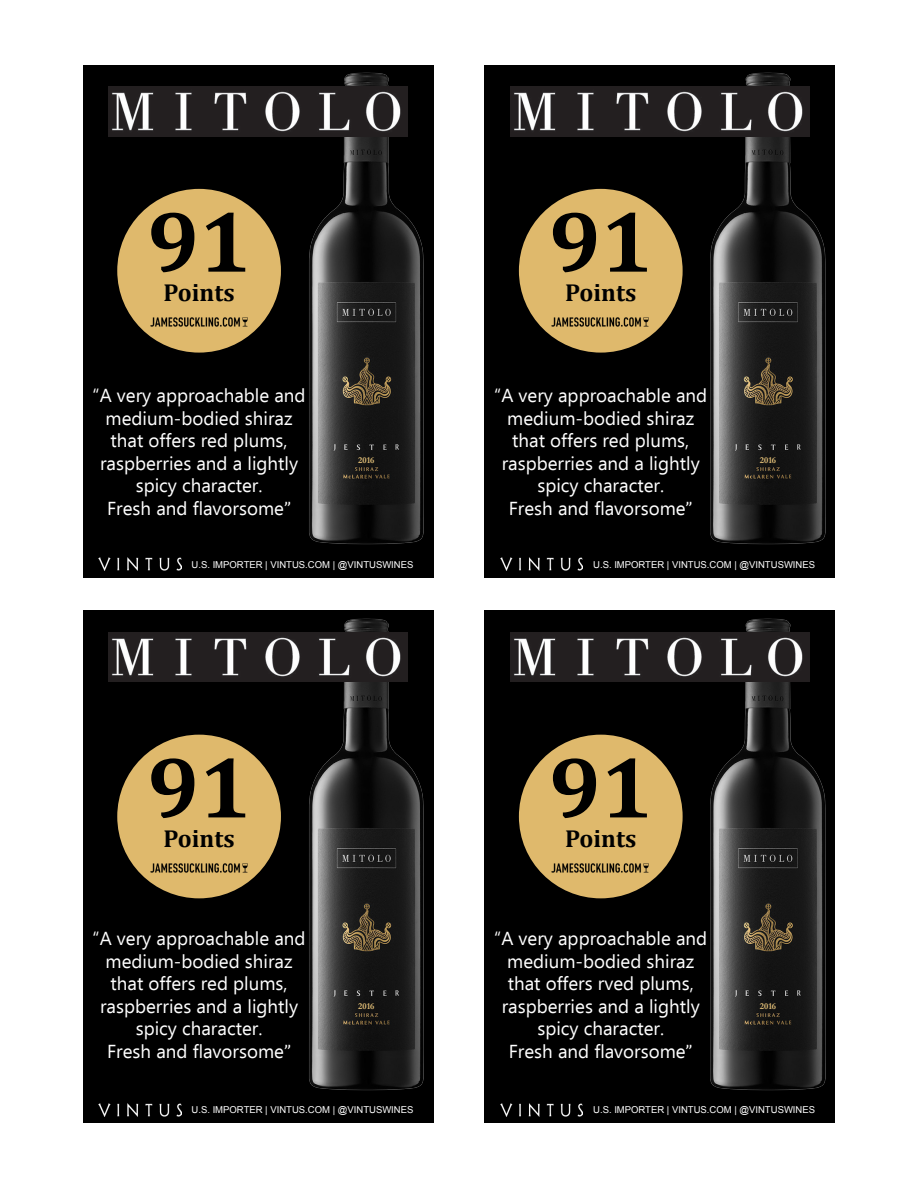
<style>
.page{position:relative;width:918px;height:1188px;background:#fff}
.page>*{position:absolute;margin:0;border:0;box-sizing:border-box;transform-origin:0 0}
.t1{font:700 87.45px "Cambria";color:#000}
.t2{font:700 24.6px "Cambria";color:#000}
.t3{font:18.75px/22.5px "Ebrima";color:#fff;text-align:center}
.t4{font:9.45px "Arial";color:#fff}
.t5{font:700 9px "Garamond";color:#e6c279}
.s1{font-family:"Cambria"}
</style>
<div class="page">
<div style="left:83px;top:65px;width:351px;height:513px;background:#000"></div>
<img style="left:300px;top:72px;width:124px;height:473px">
<img style="left:109px;top:87px;width:299px;height:49px">
<img style="left:99px;top:557px;width:82px;height:14px">
<div style="left:117px;top:189px;width:164px;height:164px;background:#dfb96c;border-radius:50%"></div>
<img style="left:150px;top:317px;width:98px;height:10px">
<div style="left:484px;top:65px;width:351px;height:513px;background:#000"></div>
<img style="left:702px;top:72px;width:124px;height:473px">
<img style="left:510px;top:87px;width:299px;height:49px">
<img style="left:501px;top:557px;width:82px;height:14px">
<div style="left:519px;top:189px;width:164px;height:164px;background:#dfb96c;border-radius:50%"></div>
<img style="left:551px;top:317px;width:98px;height:10px">
<div style="left:83px;top:610px;width:351px;height:513px;background:#000"></div>
<img style="left:300px;top:618px;width:124px;height:473px">
<img style="left:109px;top:633px;width:299px;height:49px">
<img style="left:99px;top:1103px;width:82px;height:14px">
<div style="left:117px;top:735px;width:164px;height:163px;background:#dfb96c;border-radius:50%"></div>
<img style="left:150px;top:863px;width:98px;height:10px">
<div style="left:484px;top:610px;width:351px;height:513px;background:#000"></div>
<img style="left:702px;top:618px;width:124px;height:473px">
<img style="left:510px;top:633px;width:299px;height:49px">
<img style="left:501px;top:1103px;width:82px;height:14px">
<div style="left:519px;top:735px;width:164px;height:163px;background:#dfb96c;border-radius:50%"></div>
<img style="left:551px;top:863px;width:98px;height:10px">
<p class="t1" style="left:147px;top:180px;width:105px">91</p>
<p class="t2" style="left:163px;top:275px;width:73px">Points</p>
<p class="t3" style="left:93px;top:386px;width:214px">“A very approachable and medium-bodied shiraz that offers red plums, raspberries and a lightly spicy character.</p>
<p class="t3" style="left:107px;top:498px;width:185px">Fresh and flavorsome<span class="s1">”</span></p>
<p class="t5" style="left:358px;top:454px;width:18px">2016</p>
<p class="t4" style="left:192px;top:558px;width:223px">U.S. IMPORTER | VINTUS.COM | @VINTUSWINES</p>
<p class="t1" style="left:147px;top:726px;width:105px">91</p>
<p class="t2" style="left:163px;top:821px;width:73px">Points</p>
<p class="t3" style="left:93px;top:928px;width:214px">“A very approachable and medium-bodied shiraz that offers red plums, raspberries and a lightly spicy character.</p>
<p class="t3" style="left:107px;top:1041px;width:185px">Fresh and flavorsome<span class="s1">”</span></p>
<p class="t5" style="left:358px;top:1000px;width:18px">2016</p>
<p class="t4" style="left:192px;top:1104px;width:223px">U.S. IMPORTER | VINTUS.COM | @VINTUSWINES</p>
<p class="t1" style="left:549px;top:180px;width:105px">91</p>
<p class="t2" style="left:565px;top:275px;width:73px">Points</p>
<p class="t3" style="left:494px;top:386px;width:214px">“A very approachable and medium-bodied shiraz that offers red plums, raspberries and a lightly spicy character.</p>
<p class="t3" style="left:509px;top:498px;width:185px">Fresh and flavorsome<span class="s1">”</span></p>
<p class="t5" style="left:760px;top:454px;width:18px">2016</p>
<p class="t4" style="left:593px;top:558px;width:223px">U.S. IMPORTER | VINTUS.COM | @VINTUSWINES</p>
<p class="t1" style="left:549px;top:726px;width:105px">91</p>
<p class="t2" style="left:565px;top:821px;width:73px">Points</p>
<p class="t3" style="left:494px;top:928px;width:214px">“A very approachable and medium-bodied shiraz that offers rved plums, raspberries and a lightly spicy character.</p>
<p class="t3" style="left:509px;top:1041px;width:185px">Fresh and flavorsome<span class="s1">”</span></p>
<p class="t5" style="left:760px;top:1000px;width:18px">2016</p>
<p class="t4" style="left:593px;top:1104px;width:223px">U.S. IMPORTER | VINTUS.COM | @VINTUSWINES</p>
</div>
